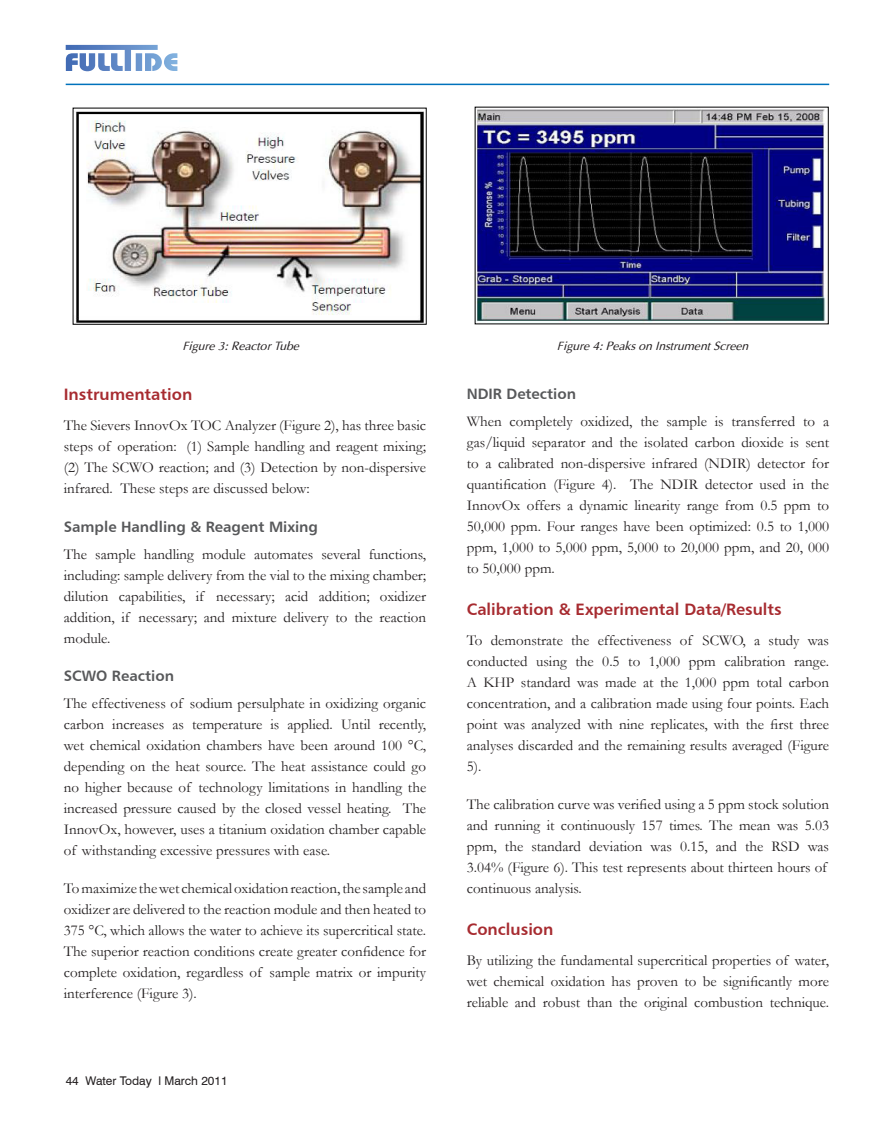
<style>
.page{position:relative;width:893px;height:1132px;background:#fff}
.page>*{position:absolute;margin:0;border:0;box-sizing:border-box;transform-origin:0 0}
.t1{font:16.5px "Humanist 777 BT Bold B";color:#a72b30}
.t2{font:15px/21px "Garamond";color:#231f20;text-align:justify}
.t3{font:15px "Humanist 777 BT Bold B";color:#57585a}
.t4{font:italic 12px "Optima";color:#231f20}
.t5{font:12px "Swiss 721 BT";color:#231f20}
</style>
<div class="page">
<hr style="left:66px;top:84px;width:763px;height:1px;background:#0072bc">
<svg style="left:66px;top:45px;width:111px;height:26px"></svg>
<img style="left:76px;top:111px;width:348px;height:211px">
<img style="left:477px;top:109px;width:350px;height:213px">
<p class="t4" style="left:182px;top:338px;width:118px">Figure 3: Reactor Tube</p>
<p class="t4" style="left:557px;top:338px;width:193px">Figure 4: Peaks on Instrument Screen</p>
<p class="t1" style="left:64px;top:384px;width:130px">Instrumentation</p>
<p class="t2" style="left:64px;top:414px;width:364px">The Sievers InnovOx TOC Analyzer (Figure 2), has three basic steps of operation: (1) Sample handling and reagent mixing; (2) The SCWO reaction; and (3) Detection by non-dispersive infrared. These steps are discussed below:</p>
<p class="t3" style="left:64px;top:517px;width:256px">Sample Handling &amp; Reagent Mixing</p>
<p class="t2" style="left:64px;top:543px;width:364px">The sample handling module automates several functions, including: sample delivery from the vial to the mixing chamber; dilution capabilities, if necessary; acid addition; oxidizer addition, if necessary; and mixture delivery to the reaction module.</p>
<p class="t3" style="left:64px;top:666px;width:112px">SCWO Reaction</p>
<p class="t2" style="left:64px;top:692px;width:364px">The effectiveness of sodium persulphate in oxidizing organic carbon increases as temperature is applied. Until recently, wet chemical oxidation chambers have been around 100 °C, depending on the heat source. The heat assistance could go no higher because of technology limitations in handling the increased pressure caused by the closed vessel heating. The InnovOx, however, uses a titanium oxidation chamber capable of withstanding excessive pressures with ease.</p>
<p class="t2" style="left:64px;top:876px;width:364px">To maximize the wet chemical oxidation reaction, the sample and oxidizer are delivered to the reaction module and then heated to 375 °C, which allows the water to achieve its supercritical state.<br>The superior reaction conditions create greater confidence for complete oxidation, regardless of sample matrix or impurity interference (Figure 3).</p>
<p class="t5" style="left:66px;top:1072px;width:163px">44 Water Today l March 2011</p>
<p class="t3" style="left:467px;top:384px;width:111px">NDIR Detection</p>
<p class="t2" style="left:467px;top:410px;width:364px">When completely oxidized, the sample is transferred to a gas/liquid separator and the isolated carbon dioxide is sent to a calibrated non-dispersive infrared (NDIR) detector for quantification (Figure 4). The NDIR detector used in the InnovOx offers a dynamic linearity range from 0.5 ppm to 50,000 ppm. Four ranges have been optimized: 0.5 to 1,000 ppm, 1,000 to 5,000 ppm, 5,000 to 20,000 ppm, and 20, 000 to 50,000 ppm.</p>
<p class="t1" style="left:467px;top:598px;width:316px">Calibration &amp; Experimental Data/Results</p>
<p class="t2" style="left:467px;top:629px;width:364px">To demonstrate the effectiveness of SCWO, a study was conducted using the 0.5 to 1,000 ppm calibration range.<br>A KHP standard was made at the 1,000 ppm total carbon concentration, and a calibration made using four points. Each point was analyzed with nine replicates, with the first three analyses discarded and the remaining results averaged (Figure 5).</p>
<p class="t2" style="left:467px;top:793px;width:364px;text-align:left">The calibration curve was verified using a 5 ppm stock solution and running it continuously 157 times. The mean was 5.03 ppm, the standard deviation was 0.15, and the RSD was 3.04% (Figure 6). This test represents about thirteen hours of continuous analysis.</p>
<p class="t1" style="left:467px;top:918px;width:88px">Conclusion</p>
<p class="t2" style="left:467px;top:949px;width:364px">By utilizing the fundamental supercritical properties of water, wet chemical oxidation has proven to be significantly more reliable and robust than the original combustion technique.</p>
</div>
